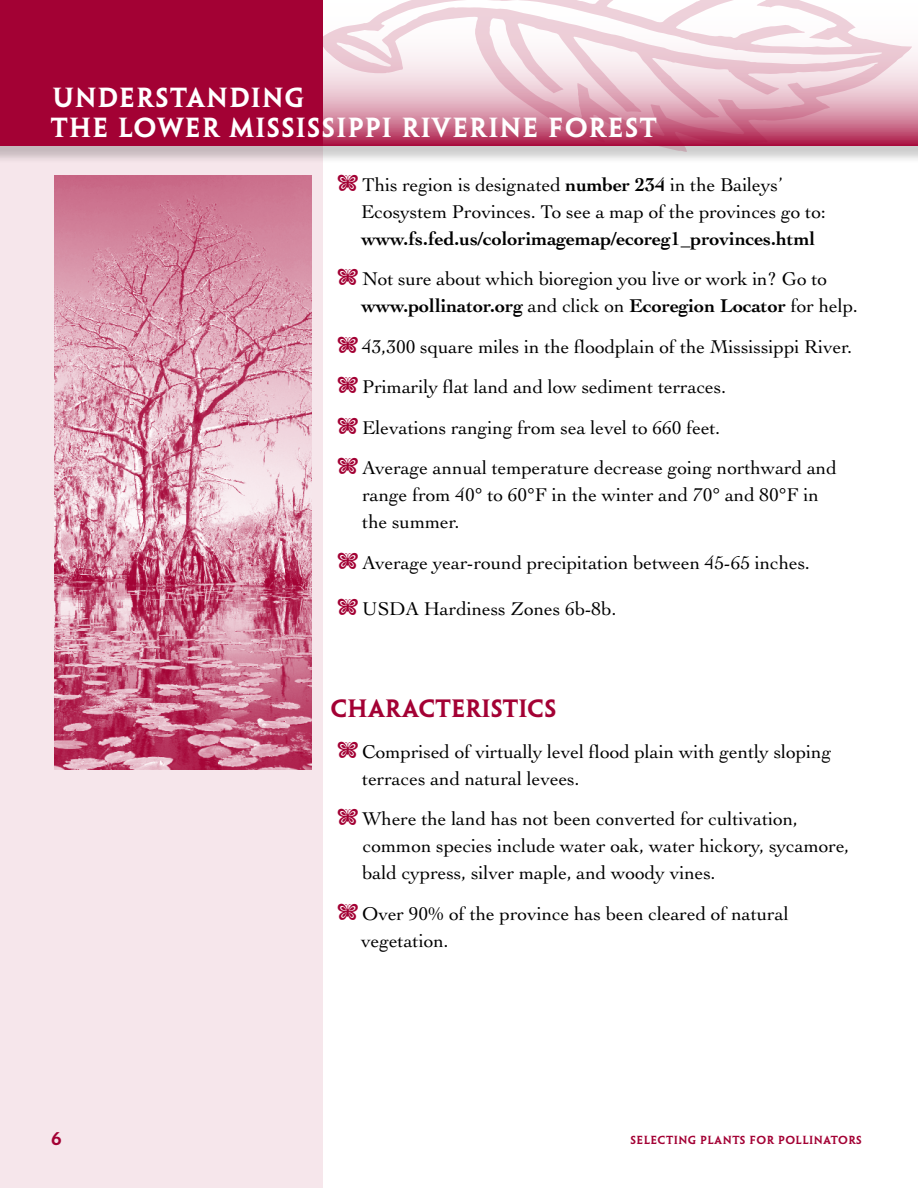
<style>
.page{position:relative;width:918px;height:1188px;background:#fff}
.page>*{position:absolute;margin:0;border:0;box-sizing:border-box;transform-origin:0 0}
.t1{font:24.75px/30px "Penumbra MM 585 1000";letter-spacing:.13em;color:#fff}
.t2{font:22.5px "Penumbra MM 585 1000";letter-spacing:.075em;color:#a30134}
.t3{font:19.5px/27px "Cochin";letter-spacing:-.005em;color:#000}
.t4{font:700 19.5px "Cochin";letter-spacing:-.005em;color:#000}
.t5{font:16.5px "Penumbra MM 585 1000";color:#a30134}
.t6{font:10.5px "Penumbra MM 585 1000";letter-spacing:.115em;color:#a30134}
.s1{color:#a30134}
.s2{font-weight:700}
</style>
<div class="page">
<div style="left:0;top:144px;width:323px;height:1044px;background:#f6e6eb"></div>
<div style="left:0;top:0;width:918px;height:164px;background:#000;opacity:.2"></div>
<div style="left:0;top:0;width:323px;height:145px;background:#a30134"></div>
<svg style="left:319px;top:0;width:593px;height:152px"></svg>
<img style="left:54px;top:176px;width:258px;height:593px">
<p class="t1" style="left:51px;top:83px;width:605px">UNDERSTANDING<br>THE LOWER MISSISSIPPI RIVERINE FOREST</p>
<p class="t3" style="left:361px;top:171px;width:466px;text-indent:-24px"><span class="s1">■</span> This region is designated <span class="s2">number 234</span> in the Baileys’<br>Ecosystem Provinces. To see a map of the provinces go to:</p>
<p class="t4" style="left:361px;top:227px;width:455px">www.fs.fed.us/colorimagemap/ecoreg1_provinces.html</p>
<p class="t3" style="left:361px;top:266px;width:498px;text-indent:-25px"><span class="s1">■</span> Not sure about which bioregion you live or work in? Go to <span class="s2">www.pollinator.org</span> and click on <span class="s2">Ecoregion Locator</span> for help.</p>
<p class="t3" style="left:337px;top:333px;width:517px"><span class="s1">■</span> 43,300 square miles in the floodplain of the Mississippi River.</p>
<p class="t3" style="left:337px;top:374px;width:391px"><span class="s1">■</span> Primarily flat land and low sediment terraces.</p>
<p class="t3" style="left:337px;top:414px;width:385px"><span class="s1">■</span> Elevations ranging from sea level to 660 feet.</p>
<p class="t3" style="left:362px;top:455px;width:476px;text-indent:-26px"><span class="s1">■</span> Average annual temperature decrease going northward and range from 40° to 60°F in the winter and 70° and 80°F in the summer.</p>
<p class="t3" style="left:337px;top:549px;width:475px"><span class="s1">■</span> Average year-round precipitation between 45-65 inches.</p>
<p class="t3" style="left:337px;top:596px;width:281px"><span class="s1">■</span> USDA Hardiness Zones 6b-8b.</p>
<p class="t2" style="left:330px;top:696px;width:226px">CHARACTERISTICS</p>
<p class="t3" style="left:362px;top:738px;width:471px;text-indent:-26px"><span class="s1">■</span> Comprised of virtually level flood plain with gently sloping terraces and natural levees.</p>
<p class="t3" style="left:362px;top:806px;width:489px;text-indent:-25px"><span class="s1">■</span> Where the land has not been converted for cultivation, common species include water oak, water hickory, sycamore, bald cypress, silver maple, and woody vines.</p>
<p class="t3" style="left:361px;top:900px;width:429px;text-indent:-24px"><span class="s1">■</span> Over 90% of the province has been cleared of natural vegetation.</p>
<p class="t5" style="left:51px;top:1129px;width:12px">6</p>
<p class="t6" style="left:630px;top:1134px;width:232px">SELECTING PLANTS FOR POLLINATORS</p>
</div>
